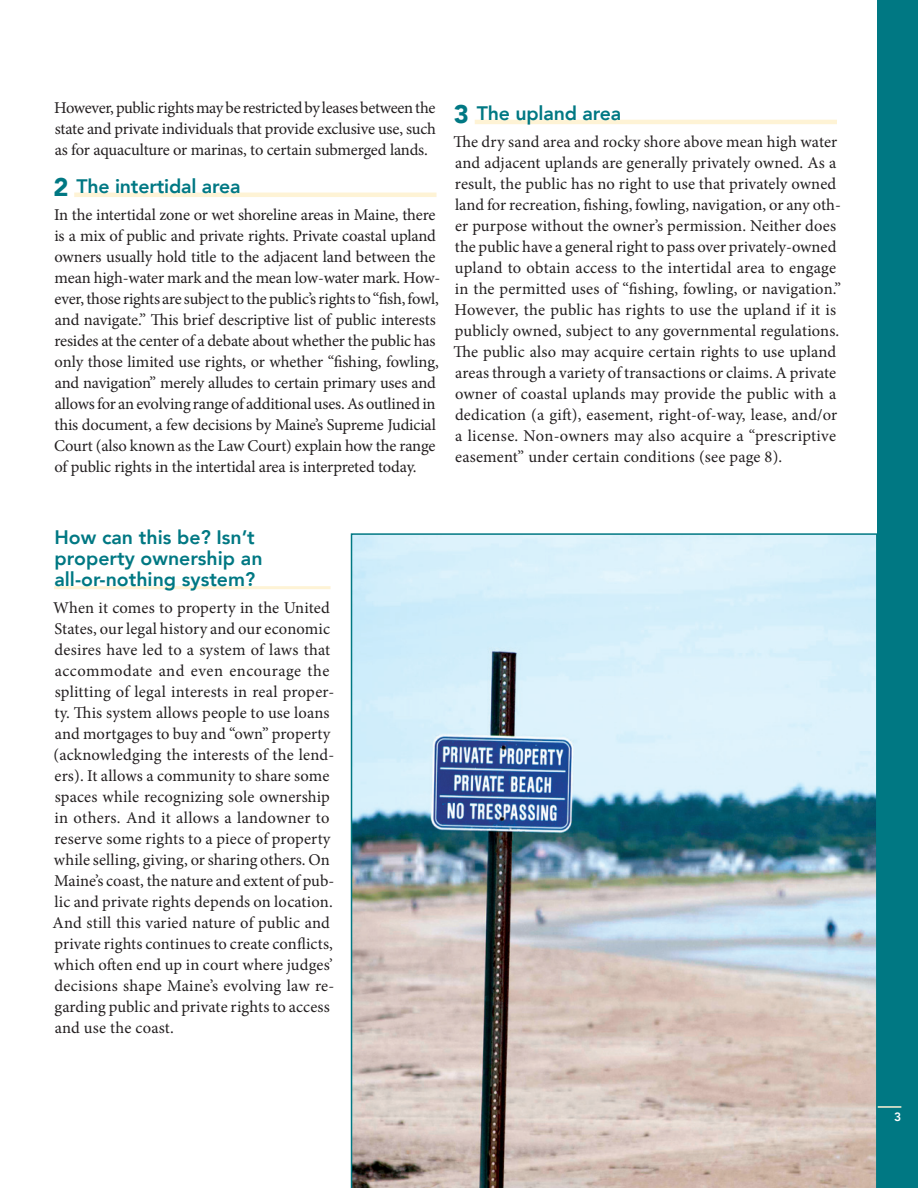
<style>
.page{position:relative;width:918px;height:1188px;background:#fff}
.page>*{position:absolute;margin:0;border:0;box-sizing:border-box;transform-origin:0 0}
.Subhead_3{font:800 19.5px/21px "Avenir";color:#007883}
.ParagraphHeads{font:800 19.5px "Avenir";letter-spacing:-.01em;color:#007883}
._1_column_text{font:16.5px/21px "Minion Pro";color:#231f20}
.t1{font:800 12px "Avenir";color:#fff}
.s1{font-weight:900;font-size:25.5px}
</style>
<div class="page">
<div style="left:877px;top:0;width:41px;height:1188px;background:#007883"></div>
<hr style="left:877px;top:1106px;width:24px;height:2px;background:#fef3d5">
<hr style="left:74px;top:193px;width:362px;height:4px;background:#fef3d5">
<hr style="left:475px;top:120px;width:362px;height:4px;background:#fef3d5">
<hr style="left:54px;top:586px;width:277px;height:3px;background:#fef3d5">
<img style="left:351px;top:533px;width:527px;height:655px">
<p class="_1_column_text" style="left:54px;top:97px;width:383px;text-align:justify">However, public rights may be restricted by leases between the state and private individuals that provide exclusive use, such as for aquaculture or marinas, to certain submerged lands.</p>
<p class="ParagraphHeads" style="left:54px;top:171px;width:189px"><span class="s1">2</span> The intertidal area</p>
<p class="_1_column_text" style="left:54px;top:204px;width:388px">In the intertidal zone or wet shoreline areas in Maine, there is a mix of public and private rights. Private coastal upland owners usually hold title to the adjacent land between the mean high-water mark and the mean low-water mark. How&shy;ever, those rights are subject to the public’s rights to “fish, fowl, and navigate.” This brief descriptive list of public interests resides at the center of a debate about whether the public has only those limited use rights, or whether “fishing, fowling, and navigation” merely alludes to certain primary uses and allows for an evolving range of additional uses. As outlined in this document, a few decisions by Maine’s Supreme Judicial Court (also known as the Law Court) explain how the range of public rights in the intertidal area is interpreted today.</p>
<p class="ParagraphHeads" style="left:454px;top:98px;width:169px"><span class="s1">3</span> The upland area</p>
<p class="_1_column_text" style="left:453px;top:131px;width:389px">The dry sand area and rocky shore above mean high water and adjacent uplands are generally privately owned. As a result, the public has no right to use that privately owned land for recreation, fishing, fowling, navigation, or any oth&shy;er purpose without the owner’s permission. Neither does the public have a general right to pass over privately-owned upland to obtain access to the intertidal area to engage in the permitted uses of “fishing, fowling, or navigation.” However, the public has rights to use the upland if it is publicly owned, subject to any governmental regulations.<br>The public also may acquire certain rights to use upland areas through a variety of transactions or claims. A private owner of coastal uplands may provide the public with a dedication (a gift), easement, right-of-way, lease, and/or a license. Non-owners may also acquire a “prescriptive easement” under certain conditions (see page 8).</p>
<p class="Subhead_3" style="left:54px;top:527px;width:210px">How can this be? Isn’t property ownership an all-or-nothing system?</p>
<p class="_1_column_text" style="left:53px;top:598px;width:283px">When it comes to property in the United States, our legal history and our economic desires have led to a system of laws that accommodate and even encourage the splitting of legal interests in real proper&shy;ty. This system allows people to use loans and mortgages to buy and “own” property (acknowledging the interests of the lend&shy;ers). It allows a community to share some spaces while recognizing sole ownership in others. And it allows a landowner to reserve some rights to a piece of property while selling, giving, or sharing others. On Maine’s coast, the nature and extent of pub&shy;lic and private rights depends on location.<br>And still this varied nature of public and private rights continues to create conflicts, which often end up in court where judges’ decisions shape Maine’s evolving law re&shy;garding public and private rights to access and use the coast.</p>
<p class="t1" style="left:894px;top:1108px;width:9px">3</p>
</div>
